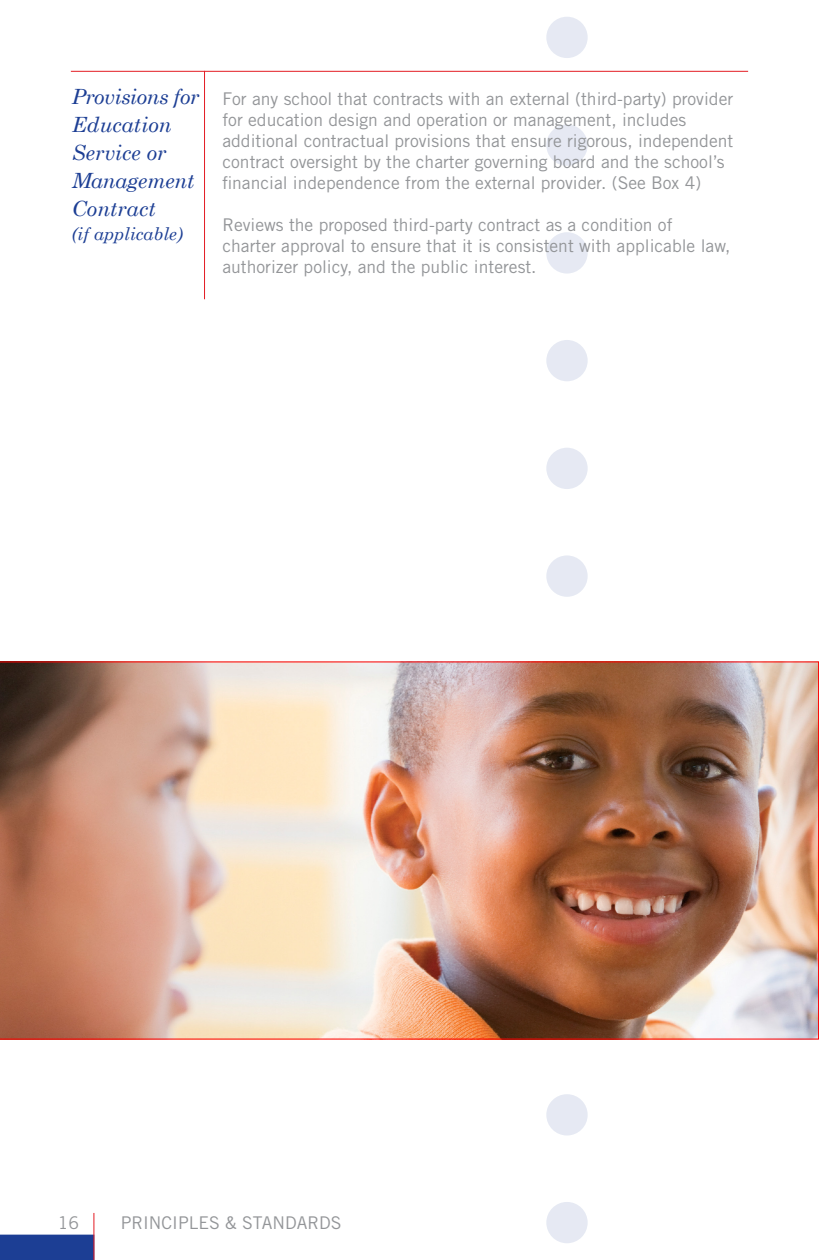
<style>
.page{position:relative;width:819px;height:1260px;background:#fff}
.page>*{position:absolute;margin:0;border:0;box-sizing:border-box;transform-origin:0 0}
.t1{font:italic 21px/28px "Century Schoolbook";color:#1c3e94}
.t2{font:17.5px/21px "Trade Gothic LT Std";color:#939598}
.t3{font:italic 17.5px "Century Schoolbook";color:#1c3e94}
</style>
<div class="page">
<div style="left:0;top:1235px;width:93px;height:25px;background:#1c3e94"></div>
<hr style="left:93px;top:1213px;width:1px;height:47px;background:#e31b23">
<div style="left:546px;top:1094px;width:42px;height:42px;background:#e6e9f3;border-radius:50%"></div>
<div style="left:546px;top:340px;width:42px;height:41px;background:#e6e9f3;border-radius:50%"></div>
<div style="left:546px;top:448px;width:42px;height:41px;background:#e6e9f3;border-radius:50%"></div>
<div style="left:546px;top:124px;width:42px;height:42px;background:#e6e9f3;border-radius:50%"></div>
<div style="left:546px;top:555px;width:42px;height:42px;background:#e6e9f3;border-radius:50%"></div>
<div style="left:546px;top:232px;width:42px;height:42px;background:#e6e9f3;border-radius:50%"></div>
<div style="left:546px;top:17px;width:42px;height:41px;background:#e6e9f3;border-radius:50%"></div>
<div style="left:546px;top:1202px;width:42px;height:41px;background:#e6e9f3;border-radius:50%"></div>
<hr style="left:71px;top:71px;width:677px;height:1px;background:#e31b23">
<hr style="left:204px;top:71px;width:1px;height:228px;background:#e31b23">
<img style="left:0;top:662px;width:819px;height:378px">
<p class="t1" style="left:72px;top:82px;width:129px">Provisions for<br>Education<br>Service or<br>Management<br>Contract</p>
<p class="t3" style="left:72px;top:223px;width:113px">(if applicable)</p>
<p class="t2" style="left:222px;top:88px;width:512px">For any school that contracts with an external (third-party) provider for education design and operation or management, includes additional contractual provisions that ensure rigorous, independent contract oversight by the charter governing board and the school’s financial independence from the external provider. (See Box 4)</p>
<p class="t2" style="left:222px;top:214px;width:509px">Reviews the proposed third-party contract as a condition of<br>charter approval to ensure that it is consistent with applicable law, authorizer policy, and the public interest.</p>
<p class="t2" style="left:58px;top:1212px;width:23px">16</p>
<p class="t2" style="left:121px;top:1212px;width:222px">PRINCIPLES &amp; STANDARDS</p>
</div>
